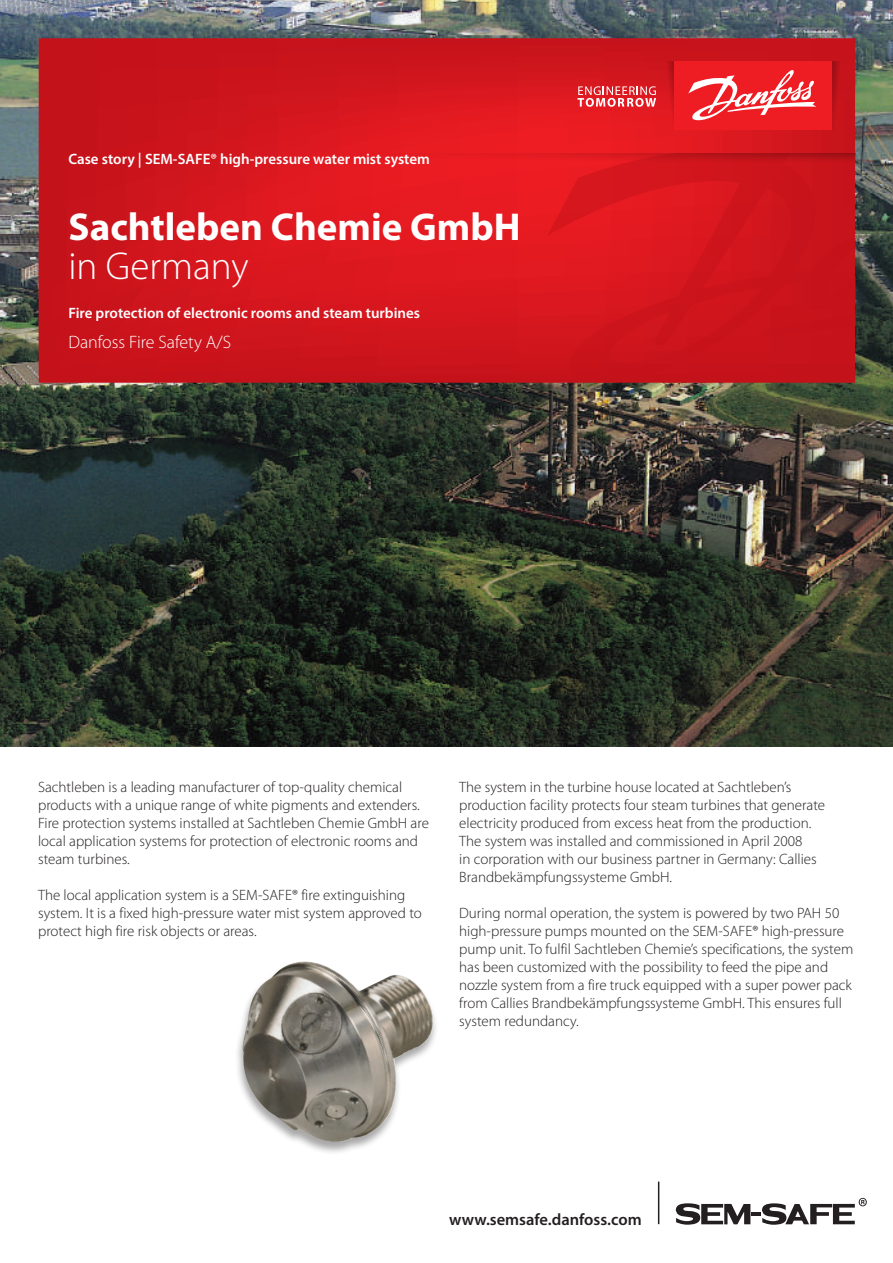
<style>
.page{position:relative;width:893px;height:1263px;background:#fff}
.page>*{position:absolute;margin:0;border:0;box-sizing:border-box;transform-origin:0 0}
.t1{font:700 39px "Myriad Pro";color:#fff}
.t2{font:300 39px "Myriad Pro";color:#fff}
.t3{font:300 18px "Myriad Pro";color:#fff}
.t4{font:600 16.5px "Myriad Pro";color:#231f20}
.t5{font:300 15px/18px "Myriad Pro";color:#231f20}
.t6{font:600 15px "Myriad Pro";color:#fff}
</style>
<div class="page">
<img style="left:0;top:0;width:893px;height:746px">
<svg style="left:39px;top:38px;width:816px;height:345px;background:#d3161d"></svg>
<svg style="left:547px;top:166px;width:308px;height:217px;background:#d1151d"></svg>
<hr style="left:658px;top:1181px;width:1px;height:43px;background:#231f20">
<svg style="left:676px;top:1198px;width:191px;height:27px"></svg>
<div style="left:235px;top:961px;width:204px;height:194px;background:#231f20;opacity:.4"></div>
<img style="left:241px;top:961px;width:198px;height:191px">
<svg style="left:832px;top:61px;width:13px;height:69px"></svg>
<svg style="left:662px;top:61px;width:12px;height:69px"></svg>
<svg style="left:358px;top:153px;width:497px;height:13px;background:#d5171e"></svg>
<div style="left:674px;top:61px;width:158px;height:69px;background:#ee1d23"></div>
<svg style="left:577px;top:86px;width:79px;height:21px;background:#e8666b"></svg>
<svg style="left:688px;top:70px;width:128px;height:51px"></svg>
<p class="t6" style="left:68px;top:150px;width:363px">Case story | SEM-SAFE® high-pressure water mist system</p>
<h1 class="t1" style="left:68px;top:201px;width:454px">Sachtleben Chemie GmbH</h1>
<h1 class="t2" style="left:68px;top:244px;width:182px">in Germany</h1>
<p class="t6" style="left:68px;top:303px;width:353px">Fire protection of electronic rooms and steam turbines</p>
<p class="t3" style="left:68px;top:332px;width:164px">Danfoss Fire Safety A/S</p>
<p class="t5" style="left:38px;top:778px;width:392px">Sachtleben is a leading manufacturer of top-quality chemical products with a unique range of white pigments and extenders.<br>Fire protection systems installed at Sachtleben Chemie GmbH are local application systems for protection of electronic rooms and steam turbines.</p>
<p class="t5" style="left:38px;top:886px;width:385px">The local application system is a SEM-SAFE® fire extinguishing system. It is a fixed high-pressure water mist system approved to protect high fire risk objects or areas.</p>
<p class="t5" style="left:459px;top:778px;width:367px">The system in the turbine house located at Sachtleben’s production facility protects four steam turbines that generate electricity produced from excess heat from the production.<br>The system was installed and commissioned in April 2008<br>in corporation with our business partner in Germany: Callies Brandbekämpfungssysteme GmbH.</p>
<p class="t5" style="left:459px;top:904px;width:396px">During normal operation, the system is powered by two PAH 50 high-pressure pumps mounted on the SEM-SAFE® high-pressure pump unit. To fulfil Sachtleben Chemie’s specifications, the system has been customized with the possibility to feed the pipe and nozzle system from a fire truck equipped with a super power pack from Callies Brandbekämpfungssysteme GmbH. This ensures full system redundancy.</p>
<p class="t4" style="left:449px;top:1209px;width:194px">www.semsafe.danfoss.com</p>
</div>
